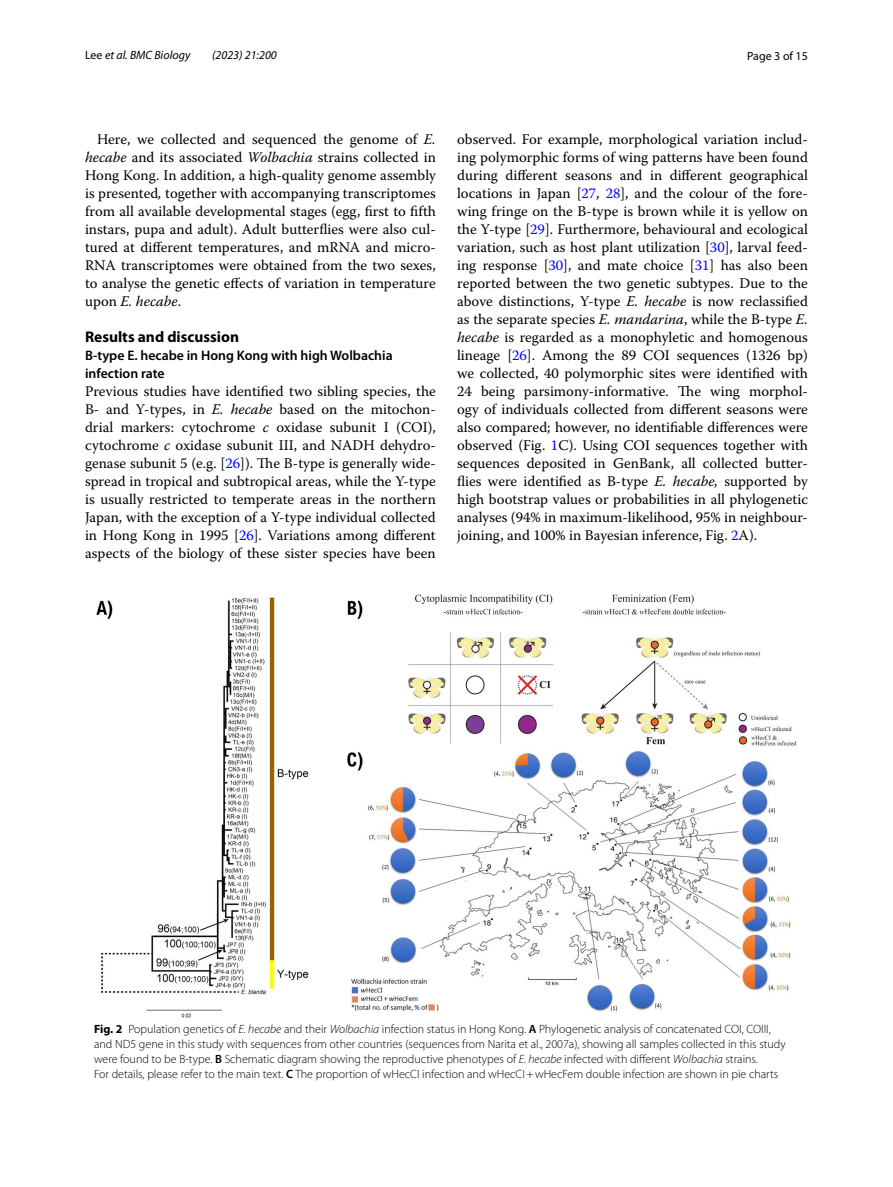
<style>
.page{position:relative;width:893px;height:1187px;background:#fff}
.page>*{position:absolute;margin:0;border:0;box-sizing:border-box;transform-origin:0 0}
.t1{font:700 15.45px "Myriad Pro";color:#000}
.t2{font:14.7px/18px "Warnock Pro";color:#000;text-align:justify}
.t3{font:600 13.8px/18px "Myriad Pro";color:#000}
.t4{font:300 12px/15px "Myriad Pro";color:#000}
.t5{font:italic 12px "Myriad Pro";color:#000}
.t6{font:12px "Myriad Pro";color:#000}
.s1{font-style:normal}
.s2{font-style:italic}
.s3{color:#00f}
.s4{font-weight:700}
.s5{font-weight:600}
</style>
<div class="page">
<img style="left:96px;top:595px;width:701px;height:422px">
<p class="t5" style="left:85px;top:48px;width:107px"><span class="s1">Lee</span> et al. BMC Biology</p>
<p class="t5" style="left:212px;top:48px;width:66px">(2023) 21:200</p>
<p class="t6" style="left:747px;top:48px;width:62px">Page 3 of 15</p>
<p class="t2" style="left:85px;top:130px;width:352px;text-indent:12px">Here, we collected and sequenced the genome of <span class="s2">E. hecabe</span> and its associated <span class="s2">Wolbachia</span> strains collected in Hong Kong. In addition, a high-quality genome assembly is presented<span class="s2">,</span> together with accompanying transcriptomes from all available developmental stages (egg, first to fifth instars, pupa and adult). Adult butterflies were also cul&shy;tured at different temperatures, and mRNA and micro-RNA transcriptomes were obtained from the two sexes, to analyse the genetic effects of variation in temperature upon <span class="s2">E. hecabe</span>.</p>
<p class="t1" style="left:85px;top:326px;width:156px">Results and discussion</p>
<p class="t3" style="left:85px;top:346px;width:309px">B‑type E. hecabe in Hong Kong with high Wolbachia infection rate</p>
<p class="t2" style="left:85px;top:382px;width:352px">Previous studies have identified two sibling species, the B- and Y-types, in <span class="s2">E. hecabe</span> based on the mitochon&shy;drial markers: cytochrome <span class="s2">c</span> oxidase subunit I (COI), cytochrome <span class="s2">c</span> oxidase subunit III, and NADH dehydro&shy;genase subunit 5 (e.g. [<span class="s3">26</span>]). The B-type is generally wide&shy;spread in tropical and subtropical areas, while the Y-type is usually restricted to temperate areas in the northern Japan, with the exception of a Y-type individual collected in Hong Kong in 1995 [<span class="s3">26</span>]. Variations among different aspects of the biology of these sister species have been</p>
<p class="t2" style="left:457px;top:130px;width:352px">observed. For example, morphological variation includ&shy;ing polymorphic forms of wing patterns have been found during different seasons and in different geographical locations in Japan [<span class="s3">27</span>, <span class="s3">28</span>], and the colour of the fore&shy;wing fringe on the B-type is brown while it is yellow on the Y-type [<span class="s3">29</span>]. Furthermore, behavioural and ecological variation, such as host plant utilization [<span class="s3">30</span>], larval feed&shy;ing response [<span class="s3">30</span>], and mate choice [<span class="s3">31</span>] has also been reported between the two genetic subtypes. Due to the above distinctions, Y-type <span class="s2">E. hecabe</span> is now reclassified as the separate species <span class="s2">E. mandarina</span>, while the B-type <span class="s2">E. hecabe</span> is regarded as a monophyletic and homogenous lineage [<span class="s3">26</span>]. Among the 89 COI sequences (1326 bp) we collected, 40 polymorphic sites were identified with 24 being parsimony-informative. The wing morphol&shy;ogy of individuals collected from different seasons were also compared; however, no identifiable differences were observed (Fig. <span class="s3">1</span>C). Using COI sequences together with sequences deposited in GenBank, all collected butter&shy;flies were identified as B-type <span class="s2">E. hecabe,</span> supported by high bootstrap values or probabilities in all phylogenetic analyses (94% in maximum-likelihood, 95% in neighbour&shy;joining, and 100% in Bayesian inference, Fig. <span class="s3">2</span>A).</p>
<p class="t4" style="left:94px;top:1021px;width:693px"><span class="s4">Fig. 2</span> Population genetics of <span class="s2">E. hecabe</span> and their <span class="s2">Wolbachia</span> infection status in Hong Kong. <span class="s5">A</span> Phylogenetic analysis of concatenated COI, COIII, and ND5 gene in this study with sequences from other countries (sequences from Narita et al., 2007a), showing all samples collected in this study were found to be B-type. <span class="s5">B</span> Schematic diagram showing the reproductive phenotypes of <span class="s2">E. hecabe</span> infected with different <span class="s2">Wolbachia</span> strains.<br>For details, please refer to the main text. <span class="s5">C</span> The proportion of wHecCI infection and wHecCI+wHecFem double infection are shown in pie charts</p>
</div>
